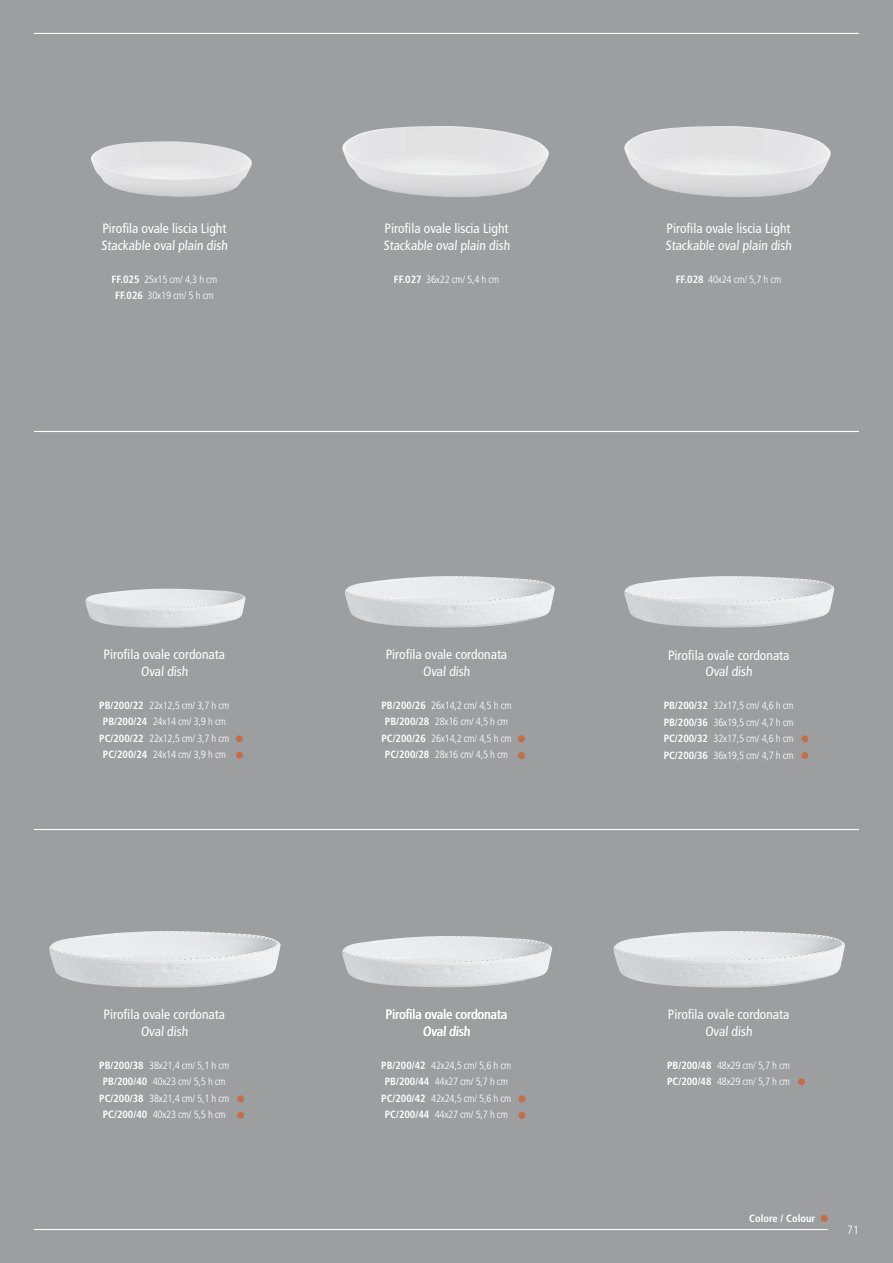
<style>
.page{position:relative;width:893px;height:1263px;background:#9d9e9f}
.page>*{position:absolute;margin:0;border:0;box-sizing:border-box;transform-origin:0 0}
.t1{font:condensed 13.5px/16.5px "Frutiger";color:#fff;text-align:center}
.t2{font:300 condensed 12px "Frutiger";color:#fff}
.t3{font:300 condensed 10.5px/16.5px "Frutiger";letter-spacing:-.02em;color:#fff;text-align:center}
.t4{font:700 condensed 10.5px "Frutiger";color:#fff}
.s1{font-weight:700}
</style>
<div class="page">
<hr style="left:34px;top:33px;width:825px;height:1px;background:#fff">
<hr style="left:34px;top:1229px;width:794px;height:1px;background:#fff">
<img style="left:85px;top:589px;width:161px;height:39px">
<img style="left:624px;top:576px;width:211px;height:52px">
<img style="left:345px;top:576px;width:210px;height:52px">
<img style="left:342px;top:936px;width:210px;height:52px">
<img style="left:613px;top:931px;width:232px;height:57px">
<img style="left:49px;top:931px;width:232px;height:57px">
<img style="left:91px;top:141px;width:161px;height:56px">
<img style="left:342px;top:126px;width:207px;height:71px">
<img style="left:624px;top:126px;width:207px;height:71px">
<div style="left:237px;top:1095px;width:7px;height:7px;background:#c26e4a;border-radius:50%"></div>
<div style="left:518px;top:1095px;width:7px;height:7px;background:#c26e4a;border-radius:50%"></div>
<div style="left:798px;top:1078px;width:7px;height:7px;background:#c26e4a;border-radius:50%"></div>
<div style="left:236px;top:735px;width:7px;height:7px;background:#c26e4a;border-radius:50%"></div>
<div style="left:518px;top:735px;width:7px;height:7px;background:#c26e4a;border-radius:50%"></div>
<div style="left:801px;top:735px;width:7px;height:7px;background:#c26e4a;border-radius:50%"></div>
<div style="left:518px;top:752px;width:7px;height:7px;background:#c26e4a;border-radius:50%"></div>
<div style="left:801px;top:752px;width:7px;height:7px;background:#c26e4a;border-radius:50%"></div>
<div style="left:236px;top:752px;width:7px;height:7px;background:#c26e4a;border-radius:50%"></div>
<div style="left:518px;top:1112px;width:7px;height:7px;background:#c26e4a;border-radius:50%"></div>
<div style="left:237px;top:1112px;width:7px;height:7px;background:#c26e4a;border-radius:50%"></div>
<hr style="left:34px;top:431px;width:825px;height:1px;background:#fff">
<hr style="left:34px;top:829px;width:825px;height:1px;background:#fff">
<div style="left:821px;top:1215px;width:7px;height:7px;background:#c26e4a;border-radius:50%"></div>
<p class="t1" style="left:101px;top:220px;width:129px;text-align:left">Pirofila ovale liscia Light<br>Stackable oval plain dish</p>
<p class="t3" style="left:112px;top:271px;width:107px"><span class="s1">FF.025</span> 25x15 cm/ 4,3 h cm<br><span class="s1">FF.026</span> 30x19 cm/ 5 h cm</p>
<p class="t1" style="left:104px;top:646px;width:123px">Pirofila ovale cordonata<br>Oval dish</p>
<p class="t3" style="left:99px;top:697px;width:132px"><span class="s1">PB/200/22</span> 22x12,5 cm/ 3,7 h cm<br><span class="s1">PB/200/24</span> 24x14 cm/ 3,9 h cm<br><span class="s1">PC/200/22</span> 22x12,5 cm/ 3,7 h cm<br><span class="s1">PC/200/24</span> 24x14 cm/ 3,9 h cm</p>
<p class="t1" style="left:104px;top:1007px;width:123px">Pirofila ovale cordonata<br>Oval dish</p>
<p class="t3" style="left:99px;top:1057px;width:132px"><span class="s1">PB/200/38</span> 38x21,4 cm/ 5,1 h cm<br><span class="s1">PB/200/40</span> 40x23 cm/ 5,5 h cm<br><span class="s1">PC/200/38</span> 38x21,4 cm/ 5,1 h cm<br><span class="s1">PC/200/40</span> 40x23 cm/ 5,5 h cm</p>
<p class="t1" style="left:383px;top:220px;width:129px;text-align:left">Pirofila ovale liscia Light<br>Stackable oval plain dish</p>
<p class="t3" style="left:394px;top:271px;width:107px"><span class="s1">FF.027</span> 36x22 cm/ 5,4 h cm</p>
<p class="t1" style="left:386px;top:646px;width:123px">Pirofila ovale cordonata<br>Oval dish</p>
<p class="t3" style="left:381px;top:697px;width:132px"><span class="s1">PB/200/26</span> 26x14,2 cm/ 4,5 h cm<br><span class="s1">PB/200/28</span> 28x16 cm/ 4,5 h cm<br><span class="s1">PC/200/26</span> 26x14,2 cm/ 4,5 h cm<br><span class="s1">PC/200/28</span> 28x16 cm/ 4,5 h cm</p>
<p class="t1" style="left:386px;top:1006px;width:123px">Pirofila ovale cordonata<br>Oval dish</p>
<p class="t3" style="left:381px;top:1057px;width:132px"><span class="s1">PB/200/42</span> 42x24,5 cm/ 5,6 h cm<br><span class="s1">PB/200/44</span> 44x27 cm/ 5,7 h cm<br><span class="s1">PC/200/42</span> 42x24,5 cm/ 5,6 h cm<br><span class="s1">PC/200/44</span> 44x27 cm/ 5,7 h cm</p>
<p class="t1" style="left:665px;top:220px;width:129px;text-align:left">Pirofila ovale liscia Light<br>Stackable oval plain dish</p>
<p class="t3" style="left:676px;top:271px;width:107px"><span class="s1">FF.028</span> 40x24 cm/ 5,7 h cm</p>
<p class="t1" style="left:668px;top:647px;width:123px">Pirofila ovale cordonata<br>Oval dish</p>
<p class="t3" style="left:664px;top:697px;width:132px;text-align:justify"><span class="s1">PB/200/32</span> 32x17,5 cm/ 4,6 h cm <span class="s1">PB/200/36</span> 36x19,5 cm/ 4,7 h cm <span class="s1">PC/200/32</span> 32x17,5 cm/ 4,6 h cm <span class="s1">PC/200/36</span> 36x19,5 cm/ 4,7 h cm</p>
<p class="t1" style="left:668px;top:1007px;width:123px">Pirofila ovale cordonata<br>Oval dish</p>
<p class="t3" style="left:667px;top:1057px;width:124px;text-align:left"><span class="s1">PB/200/48</span> 48x29 cm/ 5,7 h cm<br><span class="s1">PC/200/48</span> 48x29 cm/ 5,7 h cm</p>
<p class="t4" style="left:749px;top:1212px;width:68px">Colore / Colour</p>
<p class="t2" style="left:847px;top:1223px;width:13px">71</p>
</div>
